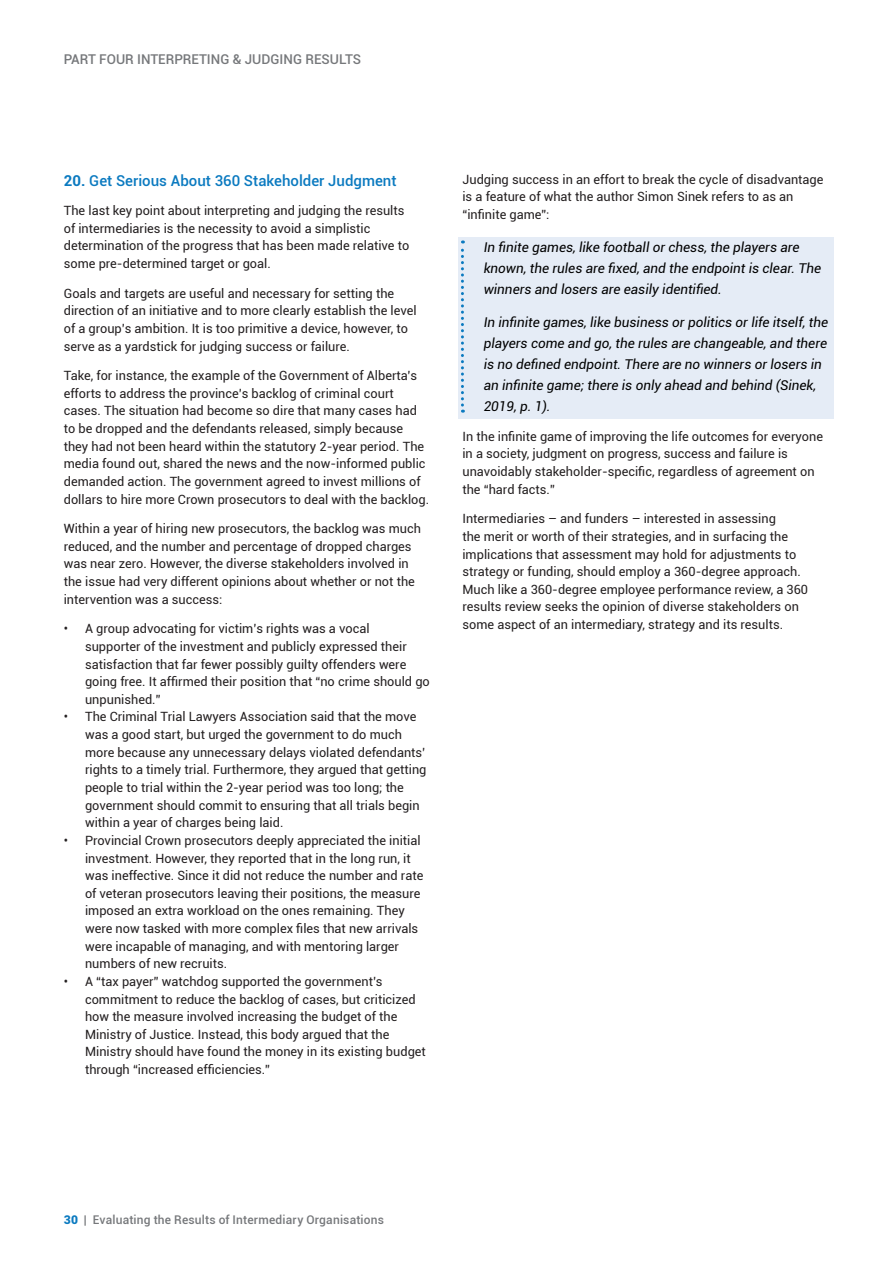
<style>
.page{position:relative;width:893px;height:1263px;background:#fff}
.page>*{position:absolute;margin:0;border:0;box-sizing:border-box;transform-origin:0 0}
.t1{font:500 15px "Roboto";color:#0b7ac0}
.Quotes{font:italic 13.5px/21px "Roboto";color:#000}
.t2{font:500 13.5px "Roboto";color:#76787b}
.Text{font:12.75px/17.7px "Roboto";color:#231f20}
.t3{font:500 12px "Roboto";letter-spacing:.015em;color:#76787b}
.s1{font-weight:700}
.s2{font-weight:900;color:#0b7ac0}
</style>
<div class="page">
<div style="left:458px;top:238px;width:375px;height:181px;background:#e5ecf6"></div>
<svg style="left:461px;top:240px;width:3px;height:173px"></svg>
<p class="t2" style="left:64px;top:49px;width:299px">PART FOUR INTERPRETING &amp; JUDGING RESULTS</p>
<p class="t1" style="left:64px;top:170px;width:334px"><span class="s1">20.</span> Get Serious About 360 Stakeholder Judgment</p>
<p class="Text" style="left:64px;top:201px;width:347px">The last key point about interpreting and judging the results of intermediaries is the necessity to avoid a simplistic determination of the progress that has been made relative to some pre-determined target or goal.</p>
<p class="Text" style="left:64px;top:284px;width:354px">Goals and targets are useful and necessary for setting the direction of an initiative and to more clearly establish the level of a group’s ambition. It is too primitive a device, however, to serve as a yardstick for judging success or failure.</p>
<p class="Text" style="left:64px;top:366px;width:367px">Take, for instance, the example of the Government of Alberta’s efforts to address the province’s backlog of criminal court cases. The situation had become so dire that many cases had to be dropped and the defendants released, simply because they had not been heard within the statutory 2-year period. The media found out, shared the news and the now-informed public demanded action. The government agreed to invest millions of dollars to hire more Crown prosecutors to deal with the backlog.</p>
<p class="Text" style="left:64px;top:519px;width:359px">Within a year of hiring new prosecutors, the backlog was much reduced, and the number and percentage of dropped charges was near zero. However, the diverse stakeholders involved in the issue had very different opinions about whether or not the intervention was a success:</p>
<p class="Text" style="left:85px;top:619px;width:346px;text-indent:-21px">• A group advocating for victim’s rights was a vocal<br>supporter of the investment and publicly expressed their satisfaction that far fewer possibly guilty offenders were going free. It affirmed their position that “no crime should go unpunished.”</p>
<p class="Text" style="left:85px;top:708px;width:343px;text-indent:-21px">• The Criminal Trial Lawyers Association said that the move was a good start, but urged the government to do much more because any unnecessary delays violated defendants’ rights to a timely trial. Furthermore, they argued that getting people to trial within the 2-year period was too long; the government should commit to ensuring that all trials begin within a year of charges being laid.</p>
<p class="Text" style="left:85px;top:831px;width:340px;text-indent:-21px">• Provincial Crown prosecutors deeply appreciated the initial investment. However, they reported that in the long run, it was ineffective. Since it did not reduce the number and rate of veteran prosecutors leaving their positions, the measure imposed an extra workload on the ones remaining. They were now tasked with more complex files that new arrivals were incapable of managing, and with mentoring larger numbers of new recruits.</p>
<p class="Text" style="left:85px;top:972px;width:342px;text-indent:-21px">• A “tax payer” watchdog supported the government’s commitment to reduce the backlog of cases, but criticized how the measure involved increasing the budget of the Ministry of Justice. Instead, this body argued that the Ministry should have found the money in its existing budget through “increased efficiencies.”</p>
<p class="Text" style="left:462px;top:170px;width:363px">Judging success in an effort to break the cycle of disadvantage is a feature of what the author Simon Sinek refers to as an “infinite game”:</p>
<p class="Quotes" style="left:484px;top:236px;width:339px">In finite games, like football or chess, the players are known, the rules are fixed, and the endpoint is clear. The winners and losers are easily identified.</p>
<p class="Quotes" style="left:484px;top:311px;width:346px">In infinite games, like business or politics or life itself, the players come and go, the rules are changeable, and there is no defined endpoint. There are no winners or losers in an infinite game; there is only ahead and behind (Sinek, 2019, p. 1).</p>
<p class="Text" style="left:462px;top:427px;width:362px">In the infinite game of improving the life outcomes for everyone in a society, judgment on progress, success and failure is unavoidably stakeholder-specific, regardless of agreement on the “hard facts.”</p>
<p class="Text" style="left:462px;top:509px;width:347px">Intermediaries – and funders – interested in assessing<br>the merit or worth of their strategies, and in surfacing the implications that assessment may hold for adjustments to strategy or funding, should employ a 360-degree approach.<br>Much like a 360-degree employee performance review, a 360 results review seeks the opinion of diverse stakeholders on some aspect of an intermediary, strategy and its results.</p>
<p class="t3" style="left:64px;top:1211px;width:322px"><span class="s2">30</span> | Evaluating the Results of Intermediary Organisations</p>
</div>
